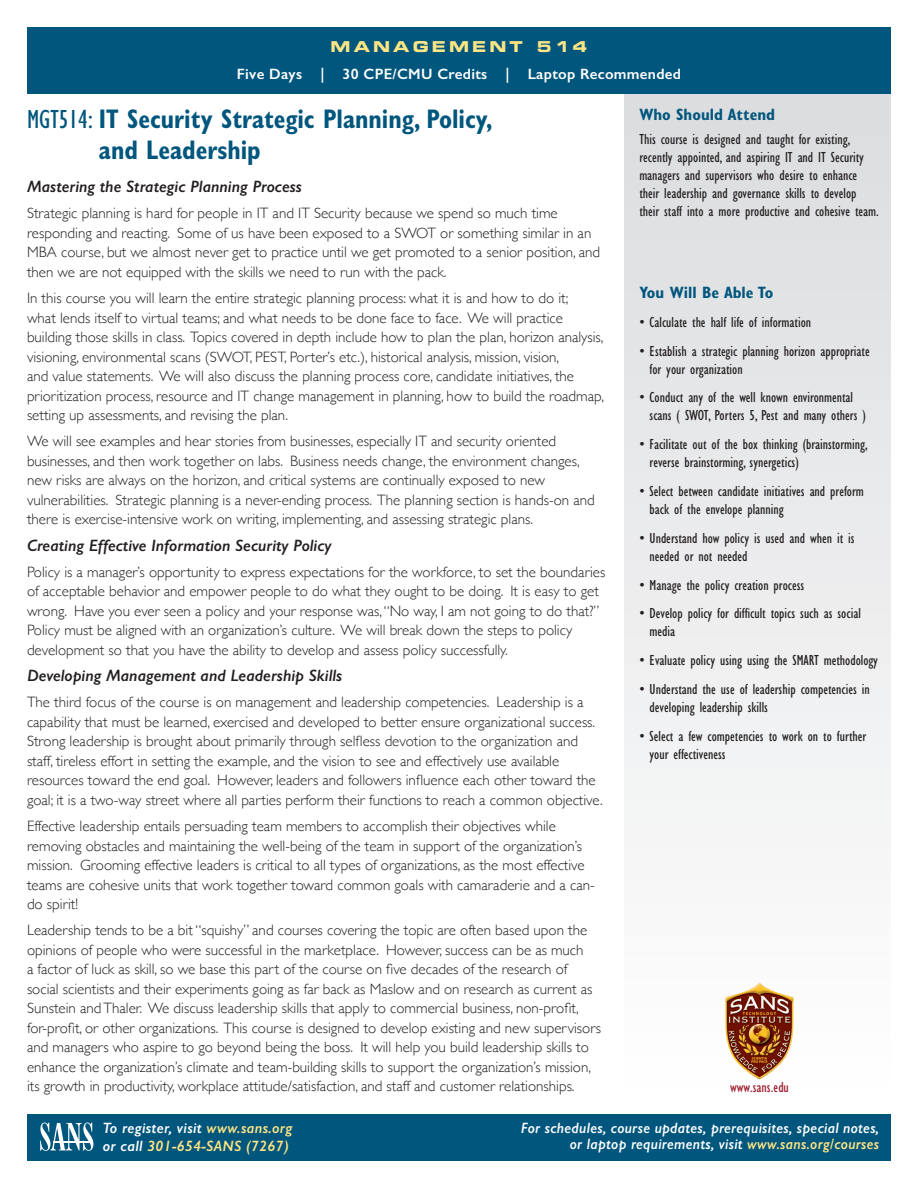
<style>
.page{position:relative;width:918px;height:1188px;background:#fff}
.page>*{position:absolute;margin:0;border:0;box-sizing:border-box;transform-origin:0 0}
.t1{font:700 condensed 27px/31.5px "Gill Sans";color:#01567d;scale:.93 1}
.t2{font:italic 600 16.5px "Gill Sans";color:#231f20}
.t3{font:700 condensed 16.5px "Gill Sans";color:#01567d}
.t4{font:300 15px/19.5px "Gill Sans";color:#231f20}
.t5{font:condensed 15px/18px "Gill Sans";color:#231f20}
.t6{font:italic 600 15px/16.5px "Gill Sans";letter-spacing:.02em;color:#fff;text-align:right;scale:.96 1}
.t7{font:italic 600 15px/18px "Gill Sans";letter-spacing:.02em;color:#ffe584}
.t8{font:600 15px "Gill Sans";letter-spacing:.02em;color:#fff}
.t9{font:15px "Eurostile Bold Extended Two";letter-spacing:.21em;color:#ffe584}
.t10{font:condensed 15px "Gill Sans";color:#9b1c2d}
.s1{font-weight:400}
.s2{color:#fff}
.s3{color:#ffe584}
</style>
<div class="page">
<div style="left:624px;top:94px;width:267px;height:1008px;background:linear-gradient(to bottom,#dbdcde,#fff)"></div>
<div style="left:27px;top:27px;width:864px;height:67px;background:#01567d"></div>
<div style="left:27px;top:1115px;width:864px;height:46px;background:#01567d"></div>
<svg style="left:40px;top:1123px;width:53px;height:28px"></svg>
<hr style="left:54px;top:1142px;width:38px;height:1px;background:#fff">
<img style="left:725px;top:983px;width:68px;height:96px">
<p class="t9" style="left:331px;top:36px;width:258px">MANAGEMENT 514</p>
<p class="t8" style="left:237px;top:65px;width:446px">Five Days | 30 CPE/CMU Credits | Laptop Recommended</p>
<h1 class="t1" style="left:99px;top:102px;width:425px;text-indent:-72px"><span class="s1">MGT514:</span> IT Security Strategic Planning, Policy, and Leadership</h1>
<p class="t2" style="left:27px;top:177px;width:276px">Mastering the Strategic Planning Process</p>
<p class="t4" style="left:27px;top:203px;width:575px">Strategic planning is hard for people in IT and IT Security because we spend so much time responding and reacting. Some of us have been exposed to a SWOT or something similar in an MBA course, but we almost never get to practice until we get promoted to a senior position, and then we are not equipped with the skills we need to run with the pack.</p>
<p class="t4" style="left:27px;top:288px;width:579px">In this course you will learn the entire strategic planning process: what it is and how to do it;<br>what lends itself to virtual teams; and what needs to be done face to face. We will practice building those skills in class. Topics covered in depth include how to plan the plan, horizon analysis, visioning, environmental scans (SWOT, PEST, Porter’s etc.), historical analysis, mission, vision,<br>and value statements. We will also discuss the planning process core, candidate initiatives, the prioritization process, resource and IT change management in planning, how to build the roadmap, setting up assessments, and revising the plan.</p>
<p class="t4" style="left:27px;top:431px;width:569px">We will see examples and hear stories from businesses, especially IT and security oriented businesses, and then work together on labs. Business needs change, the environment changes, new risks are always on the horizon, and critical systems are continually exposed to new vulnerabilities. Strategic planning is a never-ending process. The planning section is hands-on and there is exercise-intensive work on writing, implementing, and assessing strategic plans.</p>
<p class="t2" style="left:27px;top:535px;width:306px">Creating Effective Information Security Policy</p>
<p class="t4" style="left:27px;top:561px;width:580px">Policy is a manager’s opportunity to express expectations for the workforce, to set the boundaries of acceptable behavior and empower people to do what they ought to be doing. It is easy to get wrong. Have you ever seen a policy and your response was, “No way, I am not going to do that?” Policy must be aligned with an organization’s culture. We will break down the steps to policy development so that you have the ability to develop and assess policy successfully.</p>
<p class="t2" style="left:27px;top:666px;width:317px">Developing Management and Leadership Skills</p>
<p class="t4" style="left:27px;top:692px;width:577px">The third focus of the course is on management and leadership competencies. Leadership is a capability that must be learned, exercised and developed to better ensure organizational success.<br>Strong leadership is brought about primarily through selfless devotion to the organization and staff, tireless effort in setting the example, and the vision to see and effectively use available resources toward the end goal. However, leaders and followers influence each other toward the goal; it is a two-way street where all parties perform their functions to reach a common objective.</p>
<p class="t4" style="left:27px;top:816px;width:569px">Effective leadership entails persuading team members to accomplish their objectives while removing obstacles and maintaining the well-being of the team in support of the organization’s mission. Grooming effective leaders is critical to all types of organizations, as the most effective teams are cohesive units that work together toward common goals with camaraderie and a can&shy;do spirit!</p>
<p class="t4" style="left:27px;top:920px;width:576px">Leadership tends to be a bit “squishy” and courses covering the topic are often based upon the opinions of people who were successful in the marketplace. However, success can be as much<br>a factor of luck as skill, so we base this part of the course on five decades of the research of social scientists and their experiments going as far back as Maslow and on research as current as Sunstein and Thaler. We discuss leadership skills that apply to commercial business, non-profit, for-profit, or other organizations. This course is designed to develop existing and new supervisors and managers who aspire to go beyond being the boss. It will help you build leadership skills to enhance the organization’s climate and team-building skills to support the organization’s mission, its growth in productivity, workplace attitude/satisfaction, and staff and customer relationships.</p>
<p class="t3" style="left:639px;top:104px;width:137px">Who Should Attend</p>
<p class="t5" style="left:639px;top:131px;width:241px">This course is designed and taught for existing, recently appointed, and aspiring IT and IT Security managers and supervisors who desire to enhance their leadership and governance skills to develop their staff into a more productive and cohesive team.</p>
<p class="t3" style="left:639px;top:283px;width:136px">You Will Be Able To</p>
<p class="t5" style="left:639px;top:313px;width:173px">• Calculate the half life of information</p>
<p class="t5" style="left:650px;top:342px;width:222px;text-indent:-10px">• Establish a strategic planning horizon appropriate for your organization</p>
<p class="t5" style="left:650px;top:389px;width:218px;text-indent:-10px">• Conduct any of the well known environmental scans ( SWOT, Porters 5, Pest and many others )</p>
<p class="t5" style="left:650px;top:436px;width:220px;text-indent:-10px">• Facilitate out of the box thinking (brainstorming, reverse brainstorming, synergetics)</p>
<p class="t5" style="left:650px;top:483px;width:216px;text-indent:-10px">• Select between candidate initiatives and preform back of the envelope planning</p>
<p class="t5" style="left:650px;top:529px;width:207px;text-indent:-10px">• Understand how policy is used and when it is needed or not needed</p>
<p class="t5" style="left:639px;top:576px;width:166px">• Manage the policy creation process</p>
<p class="t5" style="left:650px;top:605px;width:213px;text-indent:-10px">• Develop policy for difficult topics such as social media</p>
<p class="t5" style="left:639px;top:652px;width:240px">• Evaluate policy using using the SMART methodology</p>
<p class="t5" style="left:650px;top:681px;width:222px;text-indent:-10px">• Understand the use of leadership competencies in developing leadership skills</p>
<p class="t5" style="left:650px;top:727px;width:218px;text-indent:-10px">• Select a few competencies to work on to further your effectiveness</p>
<p class="t10" style="left:730px;top:1079px;width:60px">www.sans.edu</p>
<p class="t7" style="left:103px;top:1118px;width:191px"><span class="s2">To register, visit</span> www.sans.org <span class="s2">or call</span> 301-654-SANS (7267)</p>
<p class="t6" style="left:521px;top:1119px;width:375px">For schedules, course updates, prerequisites, special notes, or laptop requirements, visit <span class="s3">www.sans.org/courses</span></p>
</div>
